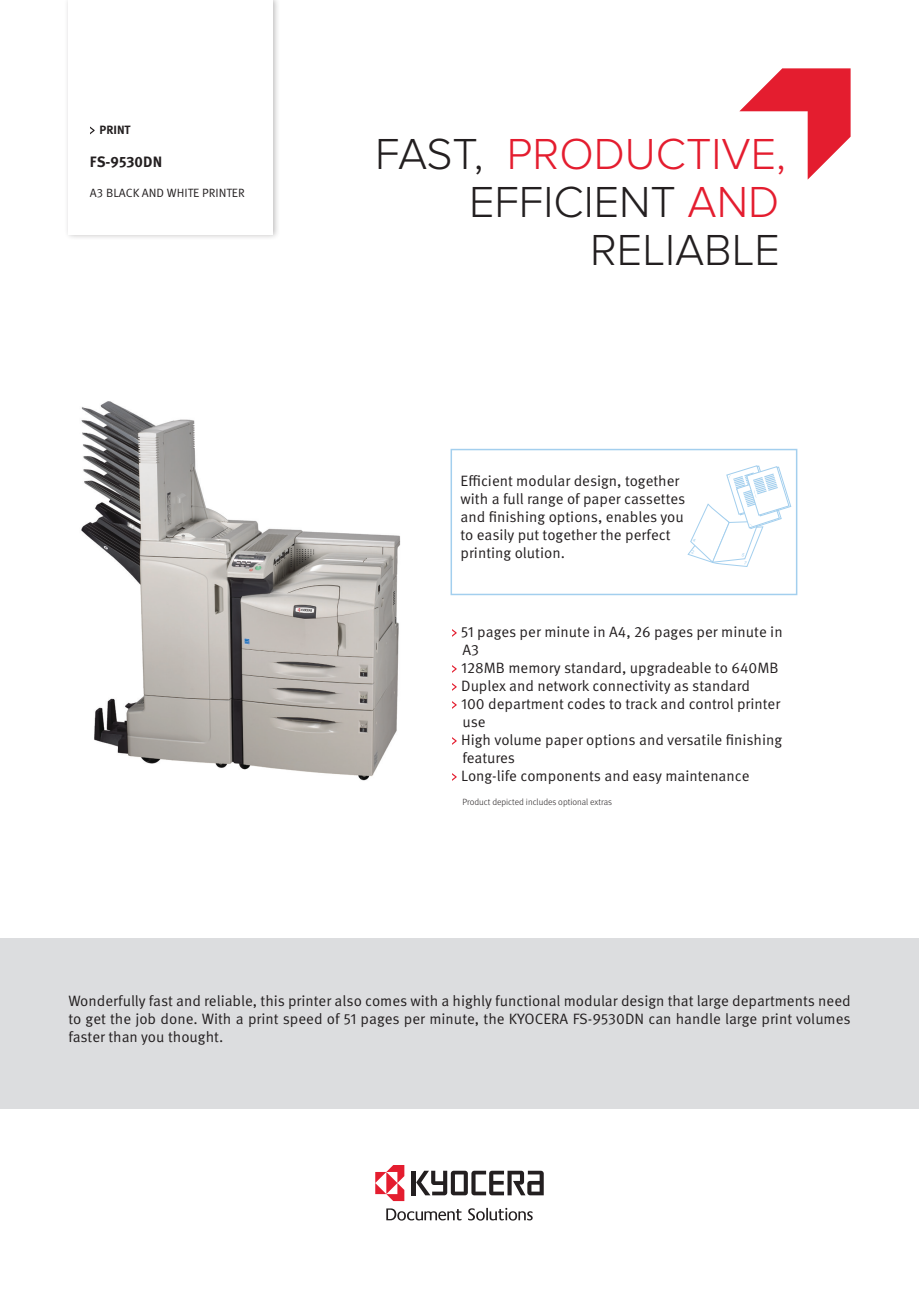
<style>
.page{position:relative;width:919px;height:1289px;background:#fff}
.page>*{position:absolute;margin:0;border:0;box-sizing:border-box;transform-origin:0 0}
.t1{font:300 45px/48px "Proxima Nova";color:#231f20;text-align:right}
.t2{font:15px/18px "Meta Pro Norm";color:#231f20}
.t3{font:700 15px "Meta Pro";color:#231f20}
.t4{font:12px "Meta Pro Norm";color:#231f20}
.t5{font:700 12px "Meta Pro";color:#231f20}
.t6{font:300 9px "Meta Pro";color:#231f20}
.s1{color:#e41d2f}
</style>
<div class="page">
<img style="left:81px;top:401px;width:320px;height:380px">
<div style="left:411px;top:1170px;width:5px;height:25px;background:#231f20"></div>
<svg style="left:416px;top:1170px;width:127px;height:25px"></svg>
<svg style="left:468px;top:1207px;width:64px;height:13px"></svg>
<svg style="left:386px;top:1208px;width:75px;height:12px"></svg>
<svg style="left:375px;top:1165px;width:29px;height:35px"></svg>
<div style="left:64px;top:0;width:216px;height:240px;background:#231f20;opacity:.3"></div>
<div style="left:68px;top:0;width:205px;height:234px;background:#fff"></div>
<svg style="left:739px;top:68px;width:111px;height:112px"></svg>
<div style="left:0;top:940px;width:918px;height:169px;background:#dcdddf"></div>
<svg style="left:90px;top:126px;width:5px;height:8px"></svg>
<svg style="left:452px;top:629px;width:4px;height:8px"></svg>
<svg style="left:452px;top:665px;width:4px;height:8px"></svg>
<svg style="left:452px;top:683px;width:4px;height:8px"></svg>
<svg style="left:452px;top:701px;width:4px;height:8px"></svg>
<svg style="left:452px;top:737px;width:4px;height:8px"></svg>
<svg style="left:452px;top:773px;width:4px;height:8px"></svg>
<div style="left:450px;top:449px;width:347px;height:146px;border:2px solid #a3cfee"></div>
<svg style="left:687px;top:465px;width:104px;height:102px"></svg>
<p class="t5" style="left:99px;top:121px;width:33px">PRINT</p>
<p class="t3" style="left:90px;top:150px;width:74px">FS-9530DN</p>
<p class="t4" style="left:90px;top:184px;width:156px">A3 BLACK AND WHITE PRINTER</p>
<h1 class="t1" style="left:375px;top:131px;width:412px">FAST, <span class="s1">PRODUCTIVE,<br></span>EFFICIENT <span class="s1">AND<br></span>RELIABLE</h1>
<p class="t2" style="left:460px;top:470px;width:226px">Efficient modular design, together with a full range of paper cassettes and finishing options, enables you to easily put together the perfect printing olution.</p>
<p class="t2" style="left:461px;top:621px;width:323px">51 pages per minute in A4, 26 pages per minute in<br>A3<br>128MB memory standard, upgradeable to 640MB<br>Duplex and network connectivity as standard<br>100 department codes to track and control printer use<br>High volume paper options and versatile finishing features<br>Long-life components and easy maintenance</p>
<p class="t6" style="left:462px;top:795px;width:151px">Product depicted includes optional extras</p>
<p class="t2" style="left:68px;top:991px;width:783px;text-align:justify">Wonderfully fast and reliable, this printer also comes with a highly functional modular design that large departments need to get the job done. With a print speed of 51 pages per minute, the KYOCERA FS-9530DN can handle large print volumes faster than you thought.</p>
</div>
